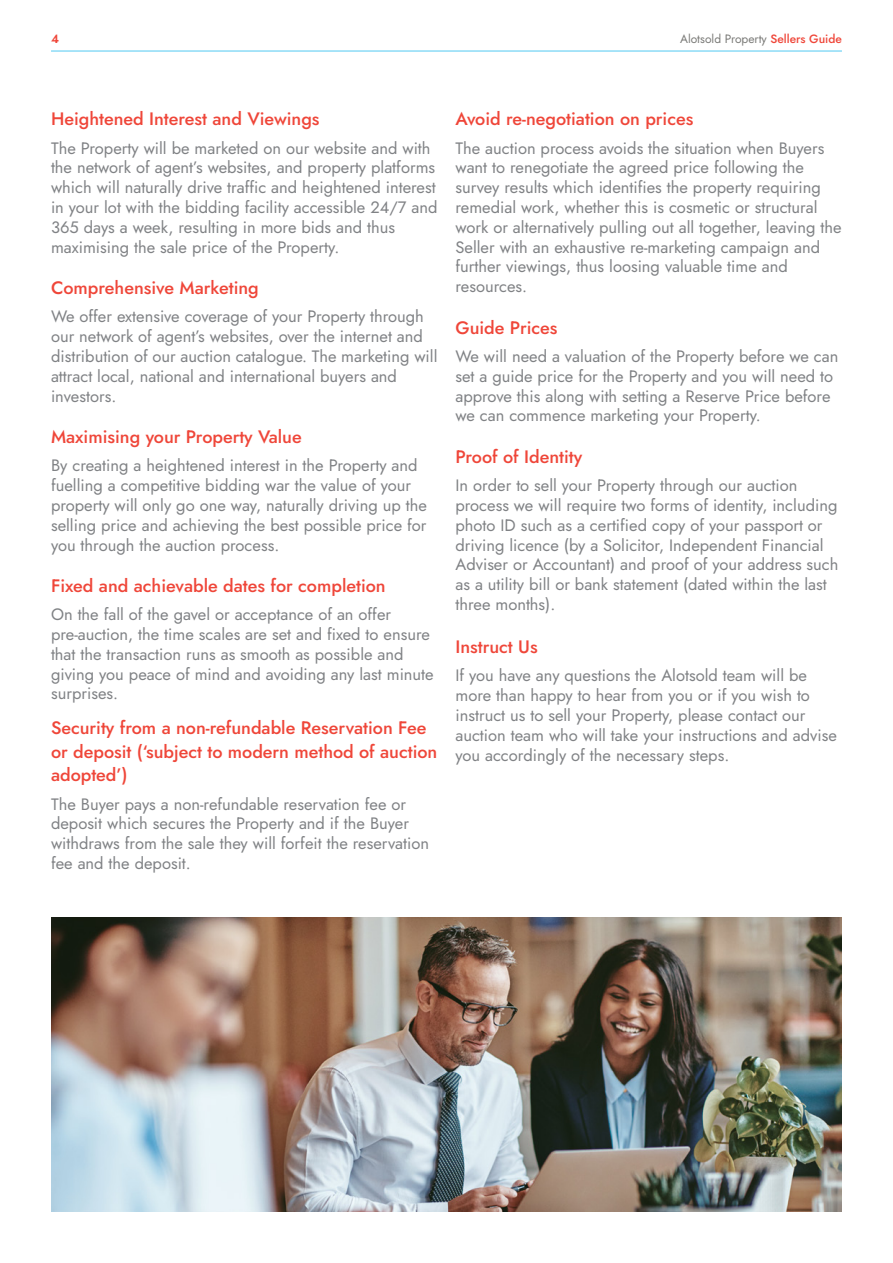
<style>
.page{position:relative;width:893px;height:1263px;background:#fff}
.page>*{position:absolute;margin:0;border:0;box-sizing:border-box;transform-origin:0 0}
.Paragraph_Style_1{font:500 18px "Jost";color:#ef4639}
.t1{font:16.5px "Jost";color:#808285}
.t2{font:12px "Jost";color:#7b7b78}
.t3{font:600 12px "Jost";color:#ef4639}
.s1{font-weight:500;color:#ef4639}
</style>
<div class="page">
<hr style="left:51px;top:51px;width:791px;height:1px;background:#52caf2">
<img style="left:51px;top:917px;width:791px;height:295px">
<p class="t3" style="left:51px;top:31px;width:9px">4</p>
<p class="t2" style="left:680px;top:31px;width:163px">Alotsold Property <span class="s1">Sellers Guide</span></p>
<p class="Paragraph_Style_1" style="left:51px;top:107px;width:270px">Heightened Interest and Viewings</p>
<p class="t1" style="left:51px;top:137px;width:381px">The Property will be marketed on our website and with</p>
<p class="t1" style="left:51px;top:156px;width:386px">the network of agent’s websites, and property platforms</p>
<p class="t1" style="left:51px;top:176px;width:386px">which will naturally drive traffic and heightened interest</p>
<p class="t1" style="left:51px;top:196px;width:388px">in your lot with the bidding facility accessible 24/7 and</p>
<p class="t1" style="left:51px;top:216px;width:346px">365 days a week, resulting in more bids and thus</p>
<p class="t1" style="left:51px;top:236px;width:290px">maximising the sale price of the Property.</p>
<p class="Paragraph_Style_1" style="left:51px;top:275px;width:209px">Comprehensive Marketing</p>
<p class="t1" style="left:51px;top:305px;width:374px">We offer extensive coverage of your Property through</p>
<p class="t1" style="left:51px;top:325px;width:373px">our network of agent’s websites, over the internet and</p>
<p class="t1" style="left:51px;top:345px;width:388px">distribution of our auction catalogue. The marketing will</p>
<p class="t1" style="left:51px;top:365px;width:347px">attract local, national and international buyers and</p>
<p class="t1" style="left:51px;top:385px;width:67px">investors.</p>
<p class="Paragraph_Style_1" style="left:51px;top:424px;width:252px">Maximising your Property Value</p>
<p class="t1" style="left:51px;top:454px;width:368px">By creating a heightened interest in the Property and</p>
<p class="t1" style="left:51px;top:474px;width:362px">fuelling a competitive bidding war the value of your</p>
<p class="t1" style="left:51px;top:494px;width:377px">property will only go one way, naturally driving up the</p>
<p class="t1" style="left:51px;top:514px;width:377px">selling price and achieving the best possible price for</p>
<p class="t1" style="left:51px;top:533px;width:230px">you through the auction process.</p>
<p class="Paragraph_Style_1" style="left:51px;top:573px;width:336px">Fixed and achievable dates for completion</p>
<p class="t1" style="left:51px;top:603px;width:342px">On the fall of the gavel or acceptance of an offer</p>
<p class="t1" style="left:51px;top:623px;width:380px">pre-auction, the time scales are set and fixed to ensure</p>
<p class="t1" style="left:51px;top:643px;width:354px">that the transaction runs as smooth as possible and</p>
<p class="t1" style="left:51px;top:663px;width:384px">giving you peace of mind and avoiding any last minute</p>
<p class="t1" style="left:51px;top:682px;width:69px">surprises.</p>
<p class="Paragraph_Style_1" style="left:51px;top:716px;width:377px">Security from a non-refundable Reservation Fee</p>
<p class="Paragraph_Style_1" style="left:51px;top:739px;width:388px">or deposit (‘subject to modern method of auction</p>
<p class="Paragraph_Style_1" style="left:51px;top:763px;width:78px">adopted’)</p>
<p class="t1" style="left:51px;top:792px;width:357px">The Buyer pays a non-refundable reservation fee or</p>
<p class="t1" style="left:51px;top:812px;width:359px">deposit which secures the Property and if the Buyer</p>
<p class="t1" style="left:51px;top:832px;width:380px">withdraws from the sale they will forfeit the reservation</p>
<p class="t1" style="left:51px;top:852px;width:141px">fee and the deposit.</p>
<p class="Paragraph_Style_1" style="left:455px;top:107px;width:239px">Avoid re-negotiation on prices</p>
<p class="t1" style="left:455px;top:137px;width:370px">The auction process avoids the situation when Buyers</p>
<p class="t1" style="left:455px;top:156px;width:350px">want to renegotiate the agreed price following the</p>
<p class="t1" style="left:455px;top:176px;width:367px">survey results which identifies the property requiring</p>
<p class="t1" style="left:455px;top:196px;width:364px">remedial work, whether this is cosmetic or structural</p>
<p class="t1" style="left:455px;top:216px;width:388px">work or alternatively pulling out all together, leaving the</p>
<p class="t1" style="left:455px;top:236px;width:366px">Seller with an exhaustive re-marketing campaign and</p>
<p class="t1" style="left:455px;top:255px;width:334px">further viewings, thus loosing valuable time and</p>
<p class="t1" style="left:455px;top:275px;width:73px">resources.</p>
<p class="Paragraph_Style_1" style="left:455px;top:315px;width:104px">Guide Prices</p>
<p class="t1" style="left:455px;top:345px;width:384px">We will need a valuation of the Property before we can</p>
<p class="t1" style="left:455px;top:365px;width:379px">set a guide price for the Property and you will need to</p>
<p class="t1" style="left:455px;top:385px;width:377px">approve this along with setting a Reserve Price before</p>
<p class="t1" style="left:455px;top:404px;width:307px">we can commence marketing your Property.</p>
<p class="Paragraph_Style_1" style="left:455px;top:444px;width:128px">Proof of Identity</p>
<p class="t1" style="left:455px;top:474px;width:344px">In order to sell your Property through our auction</p>
<p class="t1" style="left:455px;top:494px;width:383px">process we will require two forms of identity, including</p>
<p class="t1" style="left:455px;top:514px;width:369px">photo ID such as a certified copy of your passport or</p>
<p class="t1" style="left:455px;top:533px;width:370px">driving licence (by a Solicitor, Independent Financial</p>
<p class="t1" style="left:455px;top:553px;width:384px">Adviser or Accountant) and proof of your address such</p>
<p class="t1" style="left:455px;top:573px;width:373px">as a utility bill or bank statement (dated within the last</p>
<p class="t1" style="left:455px;top:593px;width:101px">three months).</p>
<p class="Paragraph_Style_1" style="left:455px;top:634px;width:84px">Instruct Us</p>
<p class="t1" style="left:455px;top:664px;width:353px">If you have any questions the Alotsold team will be</p>
<p class="t1" style="left:455px;top:684px;width:356px">more than happy to hear from you or if you wish to</p>
<p class="t1" style="left:455px;top:704px;width:352px">instruct us to sell your Property, please contact our</p>
<p class="t1" style="left:455px;top:724px;width:383px">auction team who will take your instructions and advise</p>
<p class="t1" style="left:455px;top:744px;width:275px">you accordingly of the necessary steps.</p>
</div>
